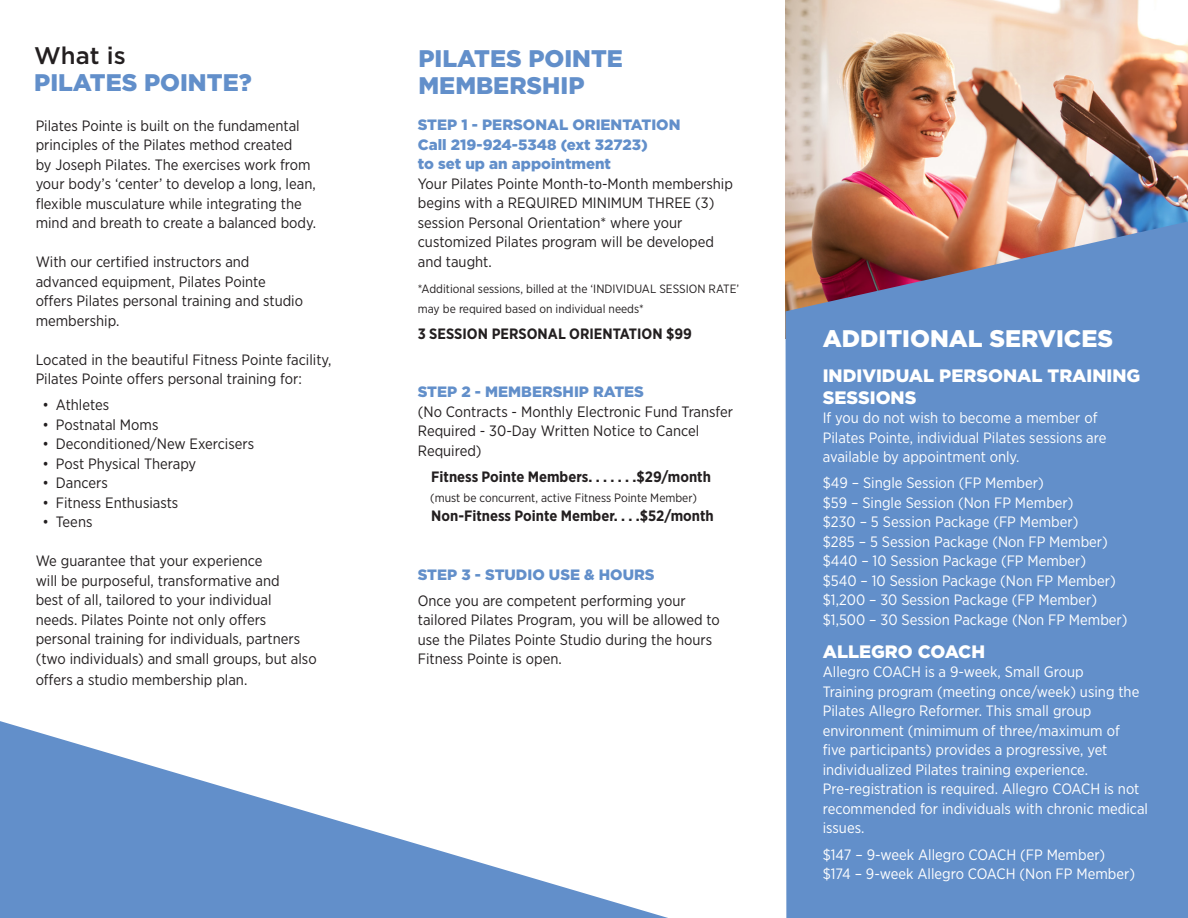
<style>
.page{position:relative;width:1188px;height:918px;background:#fff}
.page>*{position:absolute;margin:0;border:0;box-sizing:border-box;transform-origin:0 0}
.t1{font:900 24px "Gotham HTF";color:#628fca}
.t2{font:900 24px "Gotham HTF";color:#fff}
.t3{font:500 24px "Gotham HTF";color:#231f20}
.t4{font:900 18px/21.6px "Gotham HTF";color:#fff}
.t5{font:15px/19.5px "Gotham Narrow";color:#231f20}
.t6{font:15px/19.5px "Gotham Narrow";color:#fff}
.t7{font:900 15px "Gotham HTF";color:#628fca}
.t8{font:700 15px "Gotham Narrow";color:#231f20}
.t9{font:12px "Gotham Narrow";color:#231f20}
</style>
<div class="page">
<img style="left:786px;top:0;width:402px;height:222px">
<div style="left:786px;top:222px;width:402px;height:696px;background:#628fca"></div>
<svg style="left:0;top:721px;width:668px;height:197px"></svg>
<p class="t3" style="left:34px;top:42px;width:93px">What is</p>
<p class="t1" style="left:34px;top:69px;width:219px">PILATES POINTE?</p>
<p class="t5" style="left:36px;top:115px;width:266px">Pilates Pointe is built on the fundamental</p>
<p class="t5" style="left:36px;top:135px;width:258px">principles of the Pilates method created</p>
<p class="t5" style="left:36px;top:154px;width:277px">by Joseph Pilates. The exercises work from</p>
<p class="t5" style="left:36px;top:174px;width:282px">your body’s ‘center’ to develop a long, lean,</p>
<p class="t5" style="left:36px;top:193px;width:268px">flexible musculature while integrating the</p>
<p class="t5" style="left:36px;top:213px;width:282px">mind and breath to create a balanced body.</p>
<p class="t5" style="left:36px;top:252px;width:215px">With our certified instructors and</p>
<p class="t5" style="left:36px;top:271px;width:232px">advanced equipment, Pilates Pointe</p>
<p class="t5" style="left:36px;top:291px;width:269px">offers Pilates personal training and studio membership.</p>
<p class="t5" style="left:36px;top:349px;width:297px">Located in the beautiful Fitness Pointe facility,<br>Pilates Pointe offers personal training for:</p>
<p class="t5" style="left:42px;top:395px;width:68px">• Athletes</p>
<p class="t5" style="left:42px;top:415px;width:118px">• Postnatal Moms</p>
<p class="t5" style="left:42px;top:434px;width:213px">• Deconditioned/New Exercisers</p>
<p class="t5" style="left:42px;top:454px;width:155px">• Post Physical Therapy</p>
<p class="t5" style="left:42px;top:473px;width:67px">• Dancers</p>
<p class="t5" style="left:42px;top:493px;width:137px">• Fitness Enthusiasts</p>
<p class="t5" style="left:42px;top:512px;width:52px">• Teens</p>
<p class="t5" style="left:36px;top:551px;width:228px">We guarantee that your experience</p>
<p class="t5" style="left:36px;top:571px;width:246px">will be purposeful, transformative and</p>
<p class="t5" style="left:36px;top:590px;width:237px">best of all, tailored to your individual</p>
<p class="t5" style="left:36px;top:610px;width:232px">needs. Pilates Pointe not only offers</p>
<p class="t5" style="left:36px;top:629px;width:266px">personal training for individuals, partners</p>
<p class="t5" style="left:36px;top:649px;width:282px">(two individuals) and small groups, but also</p>
<p class="t5" style="left:36px;top:670px;width:213px">offers a studio membership plan.</p>
<p class="t1" style="left:418px;top:44px;width:206px">PILATES POINTE</p>
<p class="t1" style="left:418px;top:71px;width:168px">MEMBERSHIP</p>
<p class="t7" style="left:418px;top:116px;width:264px">STEP 1 - PERSONAL ORIENTATION</p>
<p class="t7" style="left:418px;top:136px;width:232px">Call 219-924-5348 (ext 32723)</p>
<p class="t7" style="left:418px;top:155px;width:195px">to set up an appointment</p>
<p class="t5" style="left:418px;top:174px;width:317px">Your Pilates Pointe Month-to-Month membership</p>
<p class="t5" style="left:418px;top:193px;width:298px">begins with a REQUIRED MINIMUM THREE (3)</p>
<p class="t5" style="left:418px;top:213px;width:298px">session Personal Orientation* where your customized Pilates program will be developed</p>
<p class="t5" style="left:418px;top:252px;width:75px">and taught.</p>
<p class="t9" style="left:418px;top:282px;width:323px">*Additional sessions, billed at the ‘INDIVIDUAL SESSION RATE’</p>
<p class="t9" style="left:418px;top:301px;width:228px">may be required based on individual needs*</p>
<p class="t8" style="left:418px;top:324px;width:276px">3 SESSION PERSONAL ORIENTATION $99</p>
<p class="t7" style="left:418px;top:383px;width:228px">STEP 2 - MEMBERSHIP RATES</p>
<p class="t5" style="left:418px;top:402px;width:317px">(No Contracts - Monthly Electronic Fund Transfer<br>Required - 30-Day Written Notice to Cancel<br>Required)</p>
<p class="t8" style="left:431px;top:467px;width:281px">Fitness Pointe Members. . . . . . .$29/month</p>
<p class="t9" style="left:430px;top:490px;width:268px">(must be concurrent, active Fitness Pointe Member)</p>
<p class="t8" style="left:431px;top:506px;width:284px">Non-Fitness Pointe Member. . . .$52/month</p>
<p class="t7" style="left:418px;top:566px;width:238px">STEP 3 - STUDIO USE &amp; HOURS</p>
<p class="t5" style="left:418px;top:591px;width:269px">Once you are competent performing your</p>
<p class="t5" style="left:418px;top:610px;width:304px">tailored Pilates Program, you will be allowed to</p>
<p class="t5" style="left:418px;top:630px;width:296px">use the Pilates Pointe Studio during the hours<br>Fitness Pointe is open.</p>
<p class="t2" style="left:823px;top:325px;width:292px">ADDITIONAL SERVICES</p>
<p class="t4" style="left:823px;top:365px;width:319px">INDIVIDUAL PERSONAL TRAINING<br>SESSIONS</p>
<p class="t6" style="left:823px;top:408px;width:276px">If you do not wish to become a member of</p>
<p class="t6" style="left:823px;top:427px;width:285px">Pilates Pointe, individual Pilates sessions are</p>
<p class="t6" style="left:823px;top:447px;width:198px">available by appointment only.</p>
<p class="t6" style="left:823px;top:473px;width:223px">$49 – Single Session (FP Member)</p>
<p class="t6" style="left:823px;top:493px;width:252px">$59 – Single Session (Non FP Member)</p>
<p class="t6" style="left:823px;top:512px;width:257px">$230 – 5 Session Package (FP Member)</p>
<p class="t6" style="left:823px;top:532px;width:287px">$285 – 5 Session Package (Non FP Member)</p>
<p class="t6" style="left:823px;top:551px;width:265px">$440 – 10 Session Package (FP Member)</p>
<p class="t6" style="left:823px;top:571px;width:295px">$540 – 10 Session Package (Non FP Member)</p>
<p class="t6" style="left:823px;top:590px;width:276px">$1,200 – 30 Session Package (FP Member)</p>
<p class="t6" style="left:823px;top:610px;width:306px">$1,500 – 30 Session Package (Non FP Member)</p>
<p class="t4" style="left:823px;top:640px;width:164px">ALLEGRO COACH</p>
<p class="t6" style="left:823px;top:662px;width:263px">Allegro COACH is a 9-week, Small Group</p>
<p class="t6" style="left:823px;top:682px;width:318px">Training program (meeting once/week) using the</p>
<p class="t6" style="left:823px;top:701px;width:270px">Pilates Allegro Reformer. This small group</p>
<p class="t6" style="left:823px;top:721px;width:299px">environment (mimimum of three/maximum of five participants) provides a progressive, yet individualized Pilates training experience.</p>
<p class="t6" style="left:823px;top:779px;width:327px">Pre-registration is required. Allegro COACH is not recommended for individuals with chronic medical issues.</p>
<p class="t6" style="left:823px;top:844px;width:284px">$147 – 9-week Allegro COACH (FP Member)</p>
<p class="t6" style="left:823px;top:864px;width:314px">$174 – 9-week Allegro COACH (Non FP Member)</p>
</div>
